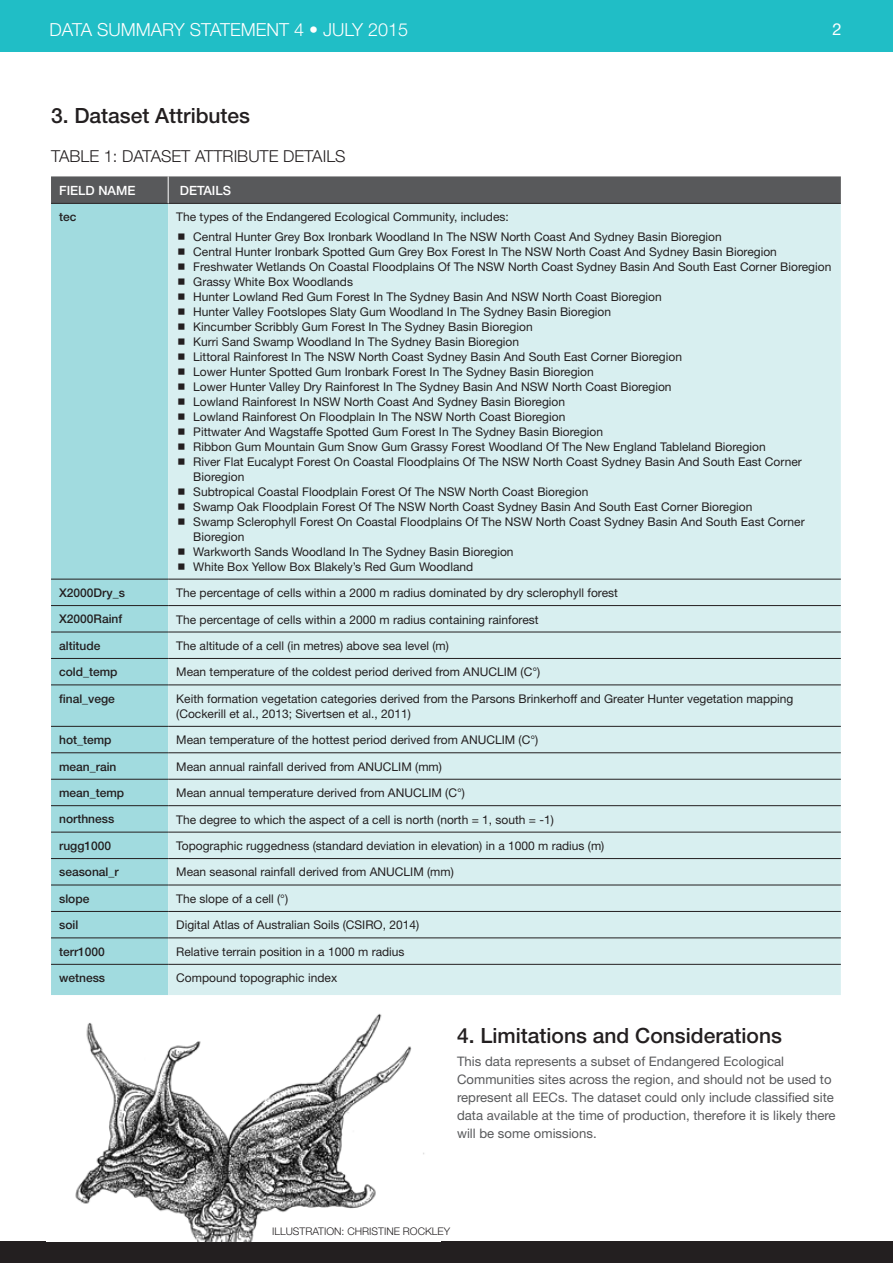
<style>
.page{position:relative;width:893px;height:1263px;background:#fff}
.page>*{position:absolute;margin:0;border:0;box-sizing:border-box;transform-origin:0 0}
.t1{font:500 21px "Helvetica Neue LT";color:#231f20}
.t2{font:300 18px "Helvetica Neue LT";color:#fff}
.t3{font:300 16.5px "Helvetica Neue LT";color:#231f20}
.t4{font:16.5px "Helvetica Neue LT";color:#fff}
.t5{font:13.2px/18px "Helvetica Neue LT";color:#58595b}
.t6{font:500 12.75px "Helvetica Neue LT";color:#fff}
.t7{font:12px/15px "Helvetica Neue LT";color:#231f20}
.t8{font:500 12px "Helvetica Neue LT";color:#231f20}
.t9{font:300 10.5px "Helvetica Neue LT";color:#231f20}
</style>
<div class="page">
<div style="left:0;top:1242px;width:893px;height:21px;background:#231f20"></div>
<div style="left:0;top:0;width:893px;height:51px;background:#20bec6"></div>
<img style="left:75px;top:1013px;width:349px;height:229px">
<div style="left:51px;top:204px;width:117px;height:791px;background:#a1dbdf"></div>
<div style="left:168px;top:204px;width:673px;height:791px;background:#d8eff0"></div>
<hr style="left:51px;top:203px;width:117px;height:1px;background:#231f20">
<hr style="left:168px;top:203px;width:673px;height:1px;background:#231f20">
<hr style="left:51px;top:579px;width:117px;height:1px;background:#231f20">
<hr style="left:168px;top:579px;width:673px;height:1px;background:#231f20">
<hr style="left:51px;top:605px;width:117px;height:1px;background:#231f20">
<hr style="left:168px;top:605px;width:673px;height:1px;background:#231f20">
<hr style="left:51px;top:632px;width:117px;height:1px;background:#231f20">
<hr style="left:168px;top:632px;width:673px;height:1px;background:#231f20">
<hr style="left:51px;top:658px;width:117px;height:1px;background:#231f20">
<hr style="left:168px;top:658px;width:673px;height:1px;background:#231f20">
<hr style="left:51px;top:685px;width:117px;height:1px;background:#231f20">
<hr style="left:168px;top:685px;width:673px;height:1px;background:#231f20">
<hr style="left:51px;top:726px;width:117px;height:1px;background:#231f20">
<hr style="left:168px;top:726px;width:673px;height:1px;background:#231f20">
<hr style="left:51px;top:752px;width:117px;height:1px;background:#231f20">
<hr style="left:168px;top:752px;width:673px;height:1px;background:#231f20">
<hr style="left:51px;top:779px;width:117px;height:1px;background:#231f20">
<hr style="left:168px;top:779px;width:673px;height:1px;background:#231f20">
<hr style="left:51px;top:805px;width:117px;height:1px;background:#231f20">
<hr style="left:168px;top:805px;width:673px;height:1px;background:#231f20">
<hr style="left:51px;top:832px;width:117px;height:1px;background:#231f20">
<hr style="left:168px;top:832px;width:673px;height:1px;background:#231f20">
<hr style="left:51px;top:858px;width:117px;height:1px;background:#231f20">
<hr style="left:168px;top:858px;width:673px;height:1px;background:#231f20">
<hr style="left:51px;top:885px;width:117px;height:1px;background:#231f20">
<hr style="left:168px;top:885px;width:673px;height:1px;background:#231f20">
<hr style="left:51px;top:911px;width:117px;height:1px;background:#231f20">
<hr style="left:168px;top:911px;width:673px;height:1px;background:#231f20">
<hr style="left:51px;top:938px;width:117px;height:1px;background:#231f20">
<hr style="left:168px;top:938px;width:673px;height:1px;background:#231f20">
<hr style="left:51px;top:964px;width:117px;height:1px;background:#231f20">
<hr style="left:168px;top:964px;width:673px;height:1px;background:#231f20">
<div style="left:51px;top:176px;width:790px;height:27px;background:#58595b"></div>
<svg style="left:179px;top:233px;width:6px;height:6px"></svg>
<svg style="left:179px;top:248px;width:6px;height:6px"></svg>
<svg style="left:179px;top:263px;width:6px;height:6px"></svg>
<svg style="left:179px;top:278px;width:6px;height:6px"></svg>
<svg style="left:179px;top:293px;width:6px;height:6px"></svg>
<svg style="left:179px;top:308px;width:6px;height:6px"></svg>
<svg style="left:179px;top:323px;width:6px;height:6px"></svg>
<svg style="left:179px;top:338px;width:6px;height:6px"></svg>
<svg style="left:179px;top:353px;width:6px;height:6px"></svg>
<svg style="left:179px;top:368px;width:6px;height:6px"></svg>
<svg style="left:179px;top:383px;width:6px;height:6px"></svg>
<svg style="left:179px;top:398px;width:6px;height:6px"></svg>
<svg style="left:179px;top:413px;width:6px;height:6px"></svg>
<svg style="left:179px;top:428px;width:6px;height:6px"></svg>
<svg style="left:179px;top:443px;width:6px;height:6px"></svg>
<svg style="left:179px;top:458px;width:6px;height:6px"></svg>
<svg style="left:179px;top:488px;width:6px;height:6px"></svg>
<svg style="left:179px;top:503px;width:6px;height:6px"></svg>
<svg style="left:179px;top:518px;width:6px;height:6px"></svg>
<svg style="left:179px;top:548px;width:6px;height:6px"></svg>
<svg style="left:179px;top:563px;width:6px;height:6px"></svg>
<h2 class="t2" style="left:50px;top:19px;width:360px">DATA SUMMARY STATEMENT 4 • JULY 2015</h2>
<h3 class="t4" style="left:832px;top:20px;width:11px">2</h3>
<h1 class="t1" style="left:51px;top:103px;width:201px">3. Dataset Attributes</h1>
<h3 class="t3" style="left:51px;top:146px;width:93px">TABLE 1: DATASET</h3>
<h3 class="t3" style="left:195px;top:146px;width:11px">ATTR</h3>
<h3 class="t3" style="left:234px;top:146px;width:26px">IBUTE</h3>
<h3 class="t3" style="left:283px;top:146px;width:11px">DETA</h3>
<h3 class="t3" style="left:323px;top:146px;width:14px">ILS</h3>
<p class="t6" style="left:59px;top:183px;width:78px">Field name</p>
<p class="t6" style="left:180px;top:183px;width:53px">Details</p>
<p class="t8" style="left:59px;top:210px;width:19px">tec</p>
<p class="t7" style="left:193px;top:207px;width:530px;line-height:19.2px;text-indent:-17px">The types of the Endangered Ecological Community, includes:<br>Central Hunter Grey Box Ironbark Woodland In The NSW North Coast And Sydney Basin Bioregion</p>
<p class="t7" style="left:193px;top:244px;width:640px">Central Hunter Ironbark Spotted Gum Grey Box Forest In The NSW North Coast And Sydney Basin Bioregion Freshwater Wetlands On Coastal Floodplains Of The NSW North Coast Sydney Basin And South East Corner Bioregion Grassy White Box Woodlands<br>Hunter Lowland Red Gum Forest In The Sydney Basin And NSW North Coast Bioregion<br>Hunter Valley Footslopes Slaty Gum Woodland In The Sydney Basin Bioregion<br>Kincumber Scribbly Gum Forest In The Sydney Basin Bioregion<br>Kurri Sand Swamp Woodland In The Sydney Basin Bioregion<br>Littoral Rainforest In The NSW North Coast Sydney Basin And South East Corner Bioregion<br>Lower Hunter Spotted Gum Ironbark Forest In The Sydney Basin Bioregion<br>Lower Hunter Valley Dry Rainforest In The Sydney Basin And NSW North Coast Bioregion<br>Lowland Rainforest In NSW North Coast And Sydney Basin Bioregion<br>Lowland Rainforest On Floodplain In The NSW North Coast Bioregion<br>Pittwater And Wagstaffe Spotted Gum Forest In The Sydney Basin Bioregion<br>Ribbon Gum Mountain Gum Snow Gum Grassy Forest Woodland Of The New England Tableland Bioregion<br>River Flat Eucalypt Forest On Coastal Floodplains Of The NSW North Coast Sydney Basin And South East Corner Bioregion<br>Subtropical Coastal Floodplain Forest Of The NSW North Coast Bioregion<br>Swamp Oak Floodplain Forest Of The NSW North Coast Sydney Basin And South East Corner Bioregion<br>Swamp Sclerophyll Forest On Coastal Floodplains Of The NSW North Coast Sydney Basin And South East Corner Bioregion<br>Warkworth Sands Woodland In The Sydney Basin Bioregion<br>White Box Yellow Box Blakely’s Red Gum Woodland</p>
<p class="t8" style="left:59px;top:585px;width:67px">X2000Dry_s</p>
<p class="t7" style="left:176px;top:585px;width:443px">The percentage of cells within a 2000 m radius dominated by dry sclerophyll forest</p>
<p class="t8" style="left:59px;top:612px;width:65px">X2000Rainf</p>
<p class="t7" style="left:176px;top:611px;width:364px">The percentage of cells within a 2000 m radius containing rainforest</p>
<p class="t8" style="left:59px;top:638px;width:43px">altitude</p>
<p class="t7" style="left:176px;top:638px;width:274px">The altitude of a cell (in metres) above sea level (m)</p>
<p class="t8" style="left:59px;top:665px;width:60px">cold_temp</p>
<p class="t7" style="left:176px;top:664px;width:365px">Mean temperature of the coldest period derived from ANUCLIM (C°)</p>
<p class="t8" style="left:59px;top:691px;width:57px">final_vege</p>
<p class="t7" style="left:176px;top:691px;width:619px">Keith formation vegetation categories derived from the Parsons Brinkerhoff and Greater Hunter vegetation mapping (Cockerill et al., 2013; Sivertsen et al., 2011)</p>
<p class="t8" style="left:59px;top:733px;width:54px">hot_temp</p>
<p class="t7" style="left:176px;top:732px;width:363px">Mean temperature of the hottest period derived from ANUCLIM (C°)</p>
<p class="t8" style="left:59px;top:759px;width:59px">mean_rain</p>
<p class="t7" style="left:176px;top:759px;width:267px">Mean annual rainfall derived from ANUCLIM (mm)</p>
<p class="t8" style="left:59px;top:786px;width:67px">mean_temp</p>
<p class="t7" style="left:176px;top:785px;width:290px">Mean annual temperature derived from ANUCLIM (C°)</p>
<p class="t8" style="left:59px;top:812px;width:57px">northness</p>
<p class="t7" style="left:176px;top:812px;width:379px">The degree to which the aspect of a cell is north (north = 1, south = -1)</p>
<p class="t8" style="left:59px;top:838px;width:54px">rugg1000</p>
<p class="t7" style="left:176px;top:838px;width:430px">Topographic ruggedness (standard deviation in elevation) in a 1000 m radius (m)</p>
<p class="t8" style="left:59px;top:865px;width:61px">seasonal_r</p>
<p class="t7" style="left:176px;top:864px;width:279px">Mean seasonal rainfall derived from ANUCLIM (mm)</p>
<p class="t8" style="left:59px;top:891px;width:32px">slope</p>
<p class="t7" style="left:176px;top:891px;width:113px">The slope of a cell (°)</p>
<p class="t8" style="left:59px;top:918px;width:21px">soil</p>
<p class="t7" style="left:176px;top:917px;width:244px">Digital Atlas of Australian Soils (CSIRO, 2014)</p>
<p class="t8" style="left:59px;top:944px;width:47px">terr1000</p>
<p class="t7" style="left:176px;top:944px;width:230px">Relative terrain position in a 1000 m radius</p>
<p class="t8" style="left:59px;top:971px;width:48px">wetness</p>
<p class="t7" style="left:176px;top:970px;width:162px">Compound topographic index</p>
<h1 class="t1" style="left:457px;top:1023px;width:326px">4. Limitations and Considerations</h1>
<p class="t5" style="left:457px;top:1052px;width:380px">This data represents a subset of Endangered Ecological Communities sites across the region, and should not be used to represent all EECs. The dataset could only include classified site data available at the time of production, therefore it is likely there will be some omissions.</p>
<p class="t9" style="left:272px;top:1225px;width:10px">ILLUSTRAT</p>
<p class="t9" style="left:324px;top:1225px;width:115px">ION: CHRISTINE ROCKLEY</p>
</div>
